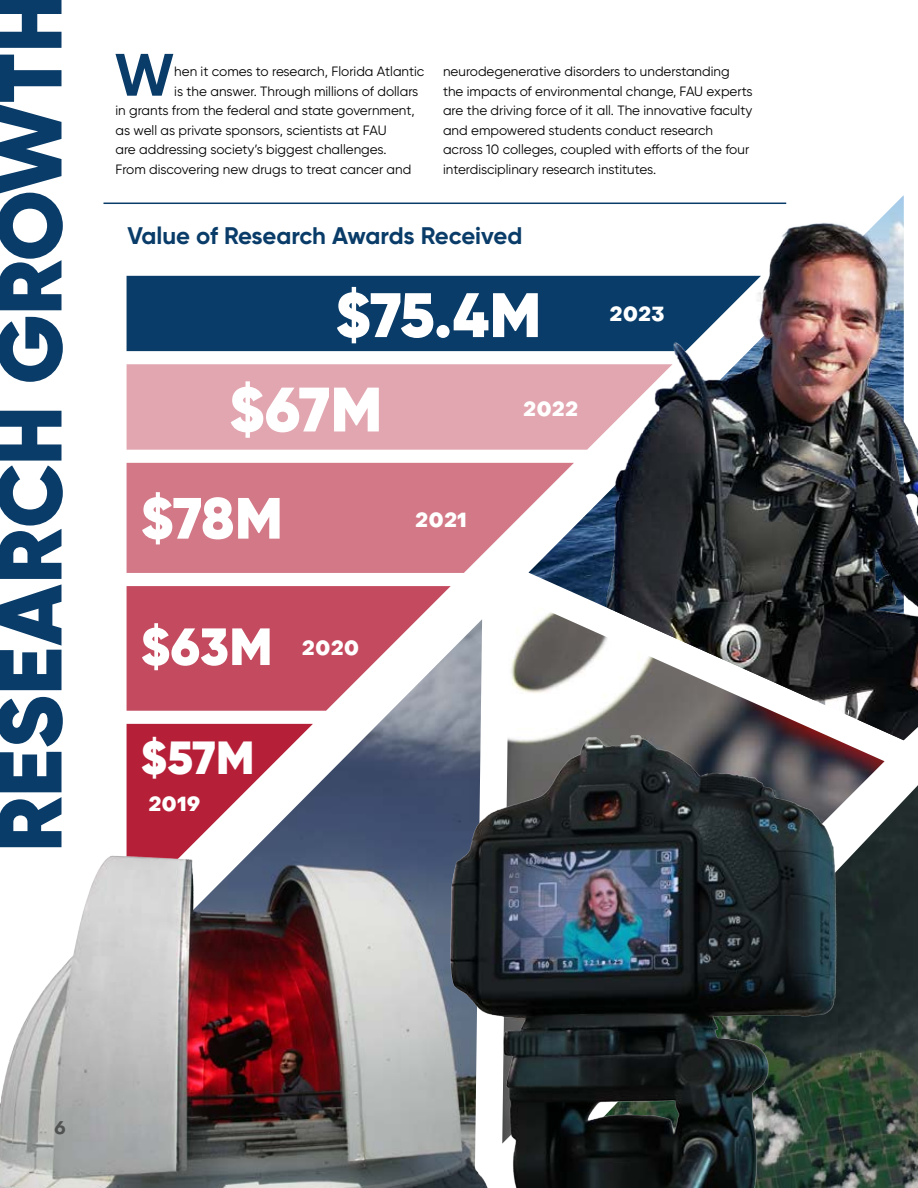
<style>
.page{position:relative;width:918px;height:1188px;background:#fff}
.page>*{position:absolute;margin:0;border:0;box-sizing:border-box;transform-origin:0 0}
.t1{font:900 90px "Gilroy";color:#093c69}
.t2{font:900 62.7px/94.3px "Gilroy";color:#fff}
.t3{font:700 59.7px "Gilroy";color:#093c69}
.t4{font:900 58.05px "Gilroy";color:#fff}
.t5{font:900 52.35px "Gilroy";color:#fff}
.t6{font:900 46.5px "Gilroy";color:#fff}
.t7{font:700 24px "Gilroy";letter-spacing:-.01em;color:#093c69}
.t8{font:800 19.95px "Objectivity";color:#fff}
.t9{font:700 18px "Objectivity";color:#000}
.t10{font:13.5px/19.5px "Gilroy";color:#000}
</style>
<div class="page">
<div style="left:127px;top:586px;width:314px;height:33px;background:#c44b5f"></div>
<div style="left:127px;top:364px;width:401px;height:86px;background:#e2a6b0"></div>
<div style="left:127px;top:463px;width:401px;height:110px;background:#d37887"></div>
<div style="left:127px;top:276px;width:401px;height:75px;background:#093c69"></div>
<img style="left:0;top:619px;width:441px;height:569px">
<img style="left:441px;top:586px;width:477px;height:602px">
<img style="left:528px;top:195px;width:390px;height:545px">
<hr style="left:104px;top:203px;width:682px;height:1px;background:#093c69">
<h1 class="t1" style="left:-27px;top:852px;width:861px;rotate:-90deg">RESEARCH GROWTH</h1>
<h3 class="t3" style="left:115px;top:37px;width:61px">W</h3>
<p class="t10" style="left:174px;top:62px;width:252px">hen it comes to research, Florida Atlantic</p>
<p class="t10" style="left:174px;top:81px;width:246px">is the answer. Through millions of dollars</p>
<p class="t10" style="left:116px;top:101px;width:301px">in grants from the federal and state government,</p>
<p class="t10" style="left:116px;top:120px;width:273px">as well as private sponsors, scientists at FAU</p>
<p class="t10" style="left:116px;top:140px;width:273px">are addressing society’s biggest challenges.</p>
<p class="t10" style="left:116px;top:159px;width:297px">From discovering new drugs to treat cancer and</p>
<p class="t10" style="left:443px;top:62px;width:311px">neurodegenerative disorders to understanding the impacts of environmental change, FAU experts are the driving force of it all. The innovative faculty and empowered students conduct research across 10 colleges, coupled with efforts of the four interdisciplinary research institutes.</p>
<h3 class="t7" style="left:127px;top:221px;width:396px">Value of Research Awards Received</h3>
<h2 class="t2" style="left:230px;top:268px;width:313px;text-indent:106px">$75.4M $67M</h2>
<h3 class="t8" style="left:523px;top:393px;width:57px">2022</h3>
<h3 class="t4" style="left:141px;top:481px;width:143px">$78M</h3>
<h3 class="t5" style="left:141px;top:613px;width:133px">$63M</h3>
<h3 class="t6" style="left:141px;top:728px;width:115px">$57M</h3>
<h3 class="t8" style="left:148px;top:789px;width:54px">2019</h3>
<h3 class="t8" style="left:302px;top:633px;width:59px">2020</h3>
<h3 class="t8" style="left:415px;top:504px;width:53px">2021</h3>
<h3 class="t8" style="left:610px;top:299px;width:57px">2023</h3>
<h3 class="t9" style="left:54px;top:1115px;width:13px">6</h3>
</div>
